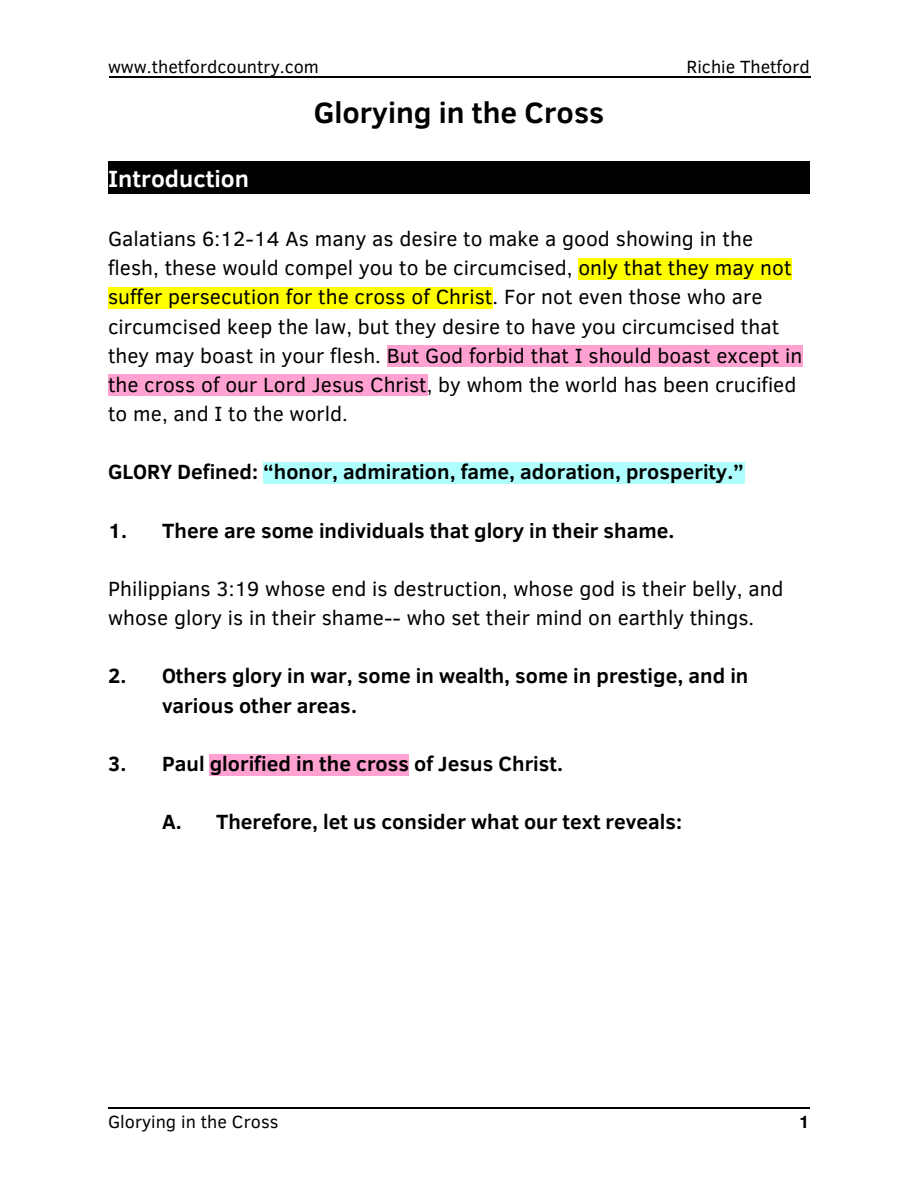
<style>
.page{position:relative;width:918px;height:1188px;background:#fff}
.page>*{position:absolute;margin:0;border:0;box-sizing:border-box;transform-origin:0 0}
.t1{font:700 30px "Clear Sans";color:#000}
.t2{font:700 24px "Clear Sans";color:#fff}
.t3{font:21px/29.1px "Clear Sans";color:#000}
.t4{font:700 21px/29.1px "Clear Sans";color:#000}
.t5{font:18px "Clear Sans";color:#000}
.t6{font:700 18px "Clear Sans";color:#000}
</style>
<div class="page">
<hr style="left:109px;top:77px;width:702px;height:1px;background:#000">
<div style="left:108px;top:161px;width:702px;height:33px;background:#000"></div>
<div style="left:579px;top:258px;width:213px;height:21px;background:#ff0"></div>
<div style="left:108px;top:287px;width:385px;height:22px;background:#ff0"></div>
<div style="left:387px;top:346px;width:416px;height:21px;background:#ffa1d1"></div>
<div style="left:108px;top:375px;width:319px;height:21px;background:#ffa1d1"></div>
<div style="left:263px;top:462px;width:481px;height:21px;background:#b0ffff"></div>
<div style="left:210px;top:754px;width:199px;height:21px;background:#ffa1d1"></div>
<hr style="left:108px;top:1108px;width:702px;height:1px;background:#000">
<p class="t5" style="left:108px;top:60px;width:212px">www.thetfordcountry.com</p>
<p class="t5" style="left:687px;top:60px;width:125px">Richie Thetford</p>
<h1 class="t1" style="left:314px;top:101px;width:292px">Glorying in the Cross</h1>
<p class="t2" style="left:108px;top:169px;width:142px">Introduction</p>
<p class="t3" style="left:108px;top:227px;width:696px">Galatians 6:12-14 As many as desire to make a good showing in the flesh, these would compel you to be circumcised, only that they may not suffer persecution for the cross of Christ. For not even those who are circumcised keep the law, but they desire to have you circumcised that they may boast in your flesh. But God forbid that I should boast except in the cross of our Lord Jesus Christ, by whom the world has been crucified to me, and I to the world.</p>
<p class="t4" style="left:108px;top:460px;width:638px">GLORY Defined: “honor, admiration, fame, adoration, prosperity.”</p>
<p class="t4" style="left:108px;top:518px;width:568px">1. There are some individuals that glory in their shame.</p>
<p class="t3" style="left:108px;top:577px;width:677px">Philippians 3:19 whose end is destruction, whose god is their belly, and whose glory is in their shame-- who set their mind on earthly things.</p>
<p class="t4" style="left:162px;top:664px;width:588px;text-indent:-54px">2. Others glory in war, some in wealth, some in prestige, and in various other areas.</p>
<p class="t4" style="left:108px;top:752px;width:456px">3. Paul glorified in the cross of Jesus Christ.</p>
<p class="t4" style="left:162px;top:810px;width:522px">A. Therefore, let us consider what our text reveals:</p>
<p class="t5" style="left:108px;top:1115px;width:172px">Glorying in the Cross</p>
<p class="t6" style="left:799px;top:1115px;width:13px">1</p>
</div>
